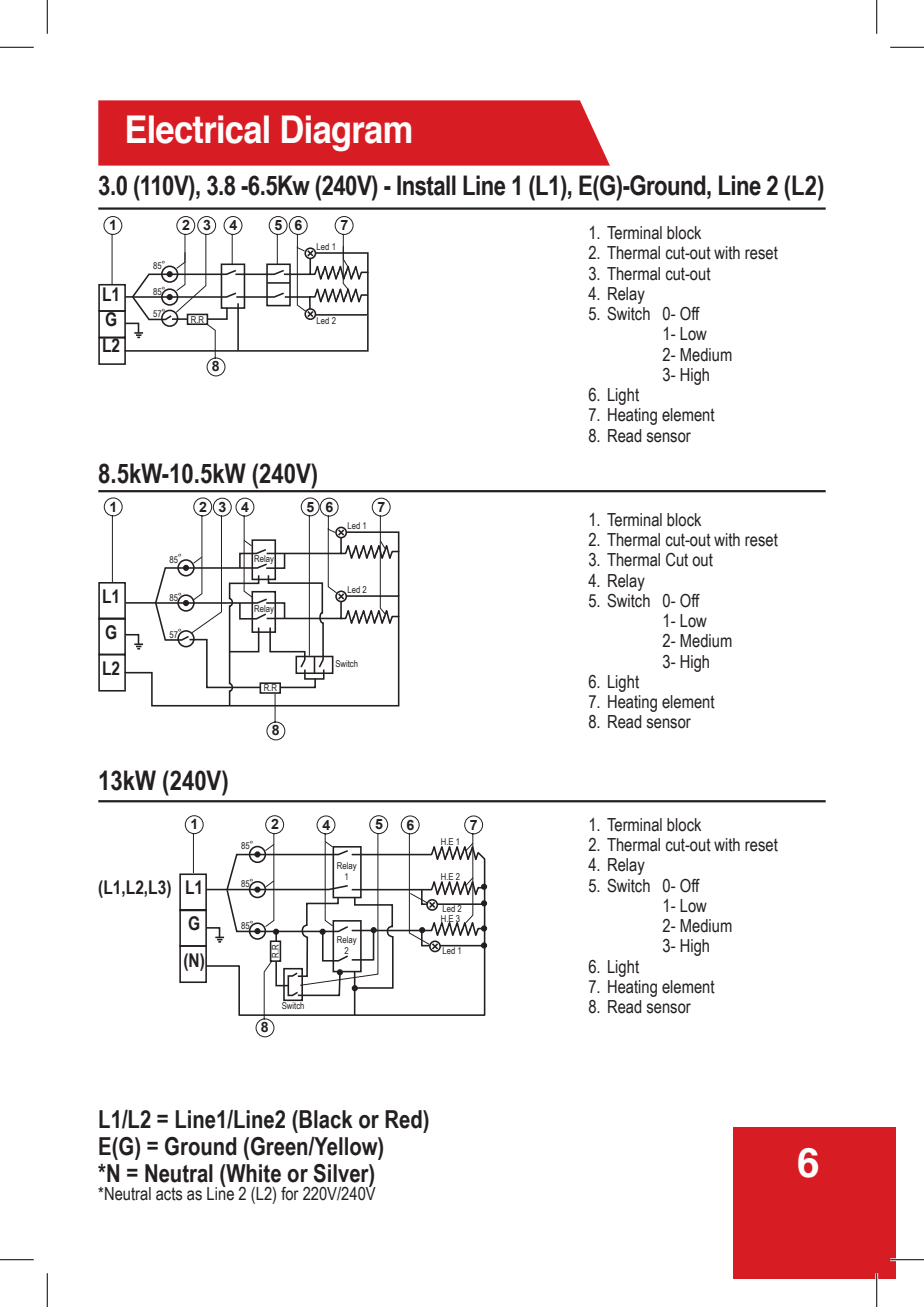
<style>
.page{position:relative;width:924px;height:1307px;background:#fff}
.page>*{position:absolute;margin:0;border:0;box-sizing:border-box;transform-origin:0 0}
.t1{font:700 40.5px "Helvetica";color:#fff}
.t2{font:700 38.25px "Helvetica";letter-spacing:-.02em;color:#fefcfd;scale:.9 1}
.t3{font:700 27px "Arial Narrow";letter-spacing:-.02em;color:#231f20}
.t4{font:700 27px "Arial Narrow";color:#231f20}
.t5{font:700 24.75px/27px "Arial Narrow";color:#231f20}
.t6{font:700 18.9px/36.2px "Arial Narrow";color:#231f20}
.t7{font:18px/20.2px "Arial Narrow";color:#231f20}
.t8{font:700 14.17px "Arial";color:#231f20}
.t9{font:9.45px/11.2px "Arial Narrow";color:#231f20;text-align:center}
</style>
<div class="page">
<div style="left:733px;top:1127px;width:163px;height:151px;background:#d81c23"></div>
<div style="left:98px;top:100px;width:512px;height:66px;background:#d81c23"></div>
<hr style="left:98px;top:490px;width:727px;height:2px;background:#231f20">
<hr style="left:98px;top:800px;width:727px;height:2px;background:#231f20">
<hr style="left:98px;top:207px;width:727px;height:3px;background:#231f20">
<div style="left:98px;top:284px;width:28px;height:28px;border:2px solid #231f20"></div>
<div style="left:98px;top:310px;width:28px;height:28px;border:2px solid #231f20"></div>
<div style="left:98px;top:337px;width:28px;height:28px;border:2px solid #231f20"></div>
<div style="left:98px;top:582px;width:28px;height:37px;border:2px solid #231f20"></div>
<div style="left:98px;top:617px;width:28px;height:38px;border:2px solid #231f20"></div>
<div style="left:98px;top:653px;width:28px;height:38px;border:2px solid #231f20"></div>
<svg style="left:104px;top:216px;width:383px;height:821px"></svg>
<hr style="left:890px;top:1258px;width:34px;height:2px;background:#fff">
<hr style="left:875px;top:1273px;width:3px;height:33px;background:#fff">
<hr style="left:0;top:47px;width:34px;height:1px;background:#000">
<hr style="left:890px;top:47px;width:34px;height:1px;background:#000">
<hr style="left:0;top:1259px;width:34px;height:1px;background:#000">
<hr style="left:890px;top:1259px;width:34px;height:1px;background:#000">
<hr style="left:47px;top:0;width:1px;height:34px;background:#000">
<hr style="left:47px;top:1273px;width:1px;height:33px;background:#000">
<hr style="left:876px;top:0;width:1px;height:34px;background:#000">
<hr style="left:876px;top:1273px;width:1px;height:33px;background:#000">
<h2 class="t2" style="left:124px;top:98px;width:322px">Electrical Diagram</h2>
<h3 class="t3" style="left:98px;top:165px;width:727px">3.0 (110V), 3.8 -6.5Kw (240V) - Install Line 1 (L1), E(G)-Ground, Line 2 (L2)</h3>
<p class="t8" style="left:109px;top:216px;width:9px">1</p>
<p class="t8" style="left:182px;top:216px;width:9px">2</p>
<p class="t9" style="left:153px;top:259px;width:13px">85<sup>º</sup></p>
<p class="t8" style="left:203px;top:216px;width:9px">3</p>
<p class="t8" style="left:229px;top:216px;width:9px">4</p>
<p class="t8" style="left:274px;top:216px;width:29px">5 6</p>
<p class="t8" style="left:340px;top:216px;width:9px">7</p>
<p class="t9" style="left:316px;top:240px;width:21px">Led 1</p>
<p class="t6" style="left:102px;top:281px;width:20px;line-height:25.2px">L1<br>G<br>L2</p>
<p class="t9" style="left:153px;top:285px;width:13px">85<sup>º</sup></p>
<p class="t9" style="left:153px;top:308px;width:13px">57<sup>º</sup></p>
<p class="t9" style="left:191px;top:313px;width:15px">R.R</p>
<p class="t8" style="left:212px;top:356px;width:9px">8</p>
<p class="t9" style="left:316px;top:314px;width:21px">Led 2</p>
<h3 class="t4" style="left:98px;top:453px;width:221px">8.5kW-10.5kW (240V)</h3>
<p class="t8" style="left:110px;top:497px;width:9px">1</p>
<p class="t8" style="left:199px;top:497px;width:52px">23 4</p>
<p class="t8" style="left:306px;top:497px;width:28px">5 6</p>
<p class="t8" style="left:377px;top:497px;width:9px">7</p>
<p class="t6" style="left:102px;top:577px;width:20px">L1<br>G<br>L2</p>
<p class="t9" style="left:170px;top:553px;width:13px">85<sup>º</sup></p>
<p class="t9" style="left:170px;top:591px;width:13px">85<sup>º</sup></p>
<p class="t9" style="left:170px;top:628px;width:13px">57<sup>º</sup></p>
<h3 class="t4" style="left:98px;top:760px;width:132px">13kW (240V)</h3>
<p class="t9" style="left:254px;top:552px;width:21px">Relay</p>
<p class="t9" style="left:254px;top:602px;width:21px">Relay</p>
<p class="t9" style="left:264px;top:682px;width:15px">R.R</p>
<p class="t8" style="left:272px;top:720px;width:9px">8</p>
<p class="t9" style="left:347px;top:519px;width:21px">Led 1</p>
<p class="t9" style="left:347px;top:583px;width:21px">Led 2</p>
<p class="t9" style="left:335px;top:658px;width:24px">Switch</p>
<p class="t6" style="left:98px;top:868px;width:75px">(L1,L2,L3)</p>
<p class="t8" style="left:191px;top:815px;width:9px">1</p>
<p class="t8" style="left:271px;top:815px;width:9px">2</p>
<p class="t8" style="left:322px;top:815px;width:9px">4</p>
<p class="t8" style="left:375px;top:815px;width:9px">5</p>
<p class="t8" style="left:406px;top:815px;width:9px">6</p>
<p class="t8" style="left:470px;top:815px;width:9px">7</p>
<p class="t9" style="left:241px;top:839px;width:13px">85<sup>º</sup></p>
<p class="t9" style="left:441px;top:836px;width:21px">H.E 1</p>
<p class="t9" style="left:441px;top:871px;width:21px">H.E 2</p>
<p class="t9" style="left:441px;top:912px;width:21px">H.E 3</p>
<p class="t9" style="left:337px;top:859px;width:21px">Relay<br>1</p>
<p class="t9" style="left:241px;top:878px;width:13px">85<sup>º</sup></p>
<p class="t9" style="left:241px;top:919px;width:13px">85<sup>º</sup></p>
<p class="t6" style="left:183px;top:868px;width:23px">L1<br>G (N)</p>
<p class="t9" style="left:442px;top:902px;width:21px">Led 2</p>
<p class="t9" style="left:337px;top:933px;width:21px">Relay<br>2</p>
<p class="t9" style="left:269px;top:957px;width:15px;rotate:-90deg">R.R</p>
<p class="t9" style="left:442px;top:944px;width:21px">Led 1</p>
<p class="t8" style="left:261px;top:1017px;width:9px">8</p>
<p class="t9" style="left:282px;top:999px;width:24px">Switch</p>
<h3 class="t5" style="left:98px;top:1104px;width:333px">L1/L2 = Line1/Line2 (Black or Red)<br>E(G) = Ground (Green/Yellow)<br>*N = Neutral (White or Silver)</h3>
<p class="t7" style="left:98px;top:1182px;width:279px">*Neutral acts as Line 2 (L2) for 220V/240V</p>
<p class="t7" style="left:588px;top:222px;width:115px">1. Terminal block</p>
<p class="t7" style="left:588px;top:242px;width:191px">2. Thermal cut-out with reset</p>
<p class="t7" style="left:588px;top:262px;width:124px">3. Thermal cut-out</p>
<p class="t7" style="left:588px;top:283px;width:58px">4. Relay</p>
<p class="t7" style="left:662px;top:303px;width:71px;text-indent:-74px">5. Switch 0- Off<br>1- Low<br>2- Medium<br>3- High</p>
<p class="t7" style="left:588px;top:384px;width:52px">6. Light</p>
<p class="t7" style="left:588px;top:404px;width:128px">7. Heating element</p>
<p class="t7" style="left:588px;top:424px;width:104px">8. Read sensor</p>
<p class="t7" style="left:588px;top:508px;width:115px">1. Terminal block</p>
<p class="t7" style="left:588px;top:529px;width:191px">2. Thermal cut-out with reset</p>
<p class="t7" style="left:588px;top:549px;width:126px">3. Thermal Cut out</p>
<p class="t7" style="left:588px;top:569px;width:58px">4. Relay</p>
<p class="t7" style="left:662px;top:589px;width:71px;text-indent:-74px">5. Switch 0- Off<br>1- Low<br>2- Medium<br>3- High</p>
<p class="t7" style="left:588px;top:670px;width:52px">6. Light</p>
<p class="t7" style="left:588px;top:691px;width:128px">7. Heating element</p>
<p class="t7" style="left:588px;top:711px;width:104px">8. Read sensor</p>
<p class="t7" style="left:588px;top:813px;width:115px">1. Terminal block</p>
<p class="t7" style="left:588px;top:833px;width:191px">2. Thermal cut-out with reset</p>
<p class="t7" style="left:588px;top:854px;width:58px">4. Relay</p>
<p class="t7" style="left:662px;top:874px;width:71px;text-indent:-74px">5. Switch 0- Off<br>1- Low<br>2- Medium<br>3- High</p>
<p class="t7" style="left:588px;top:955px;width:52px">6. Light</p>
<p class="t7" style="left:588px;top:975px;width:128px">7. Heating element</p>
<p class="t7" style="left:588px;top:995px;width:104px">8. Read sensor</p>
<h1 class="t1" style="left:797px;top:1130px;width:24px">6</h1>
</div>
